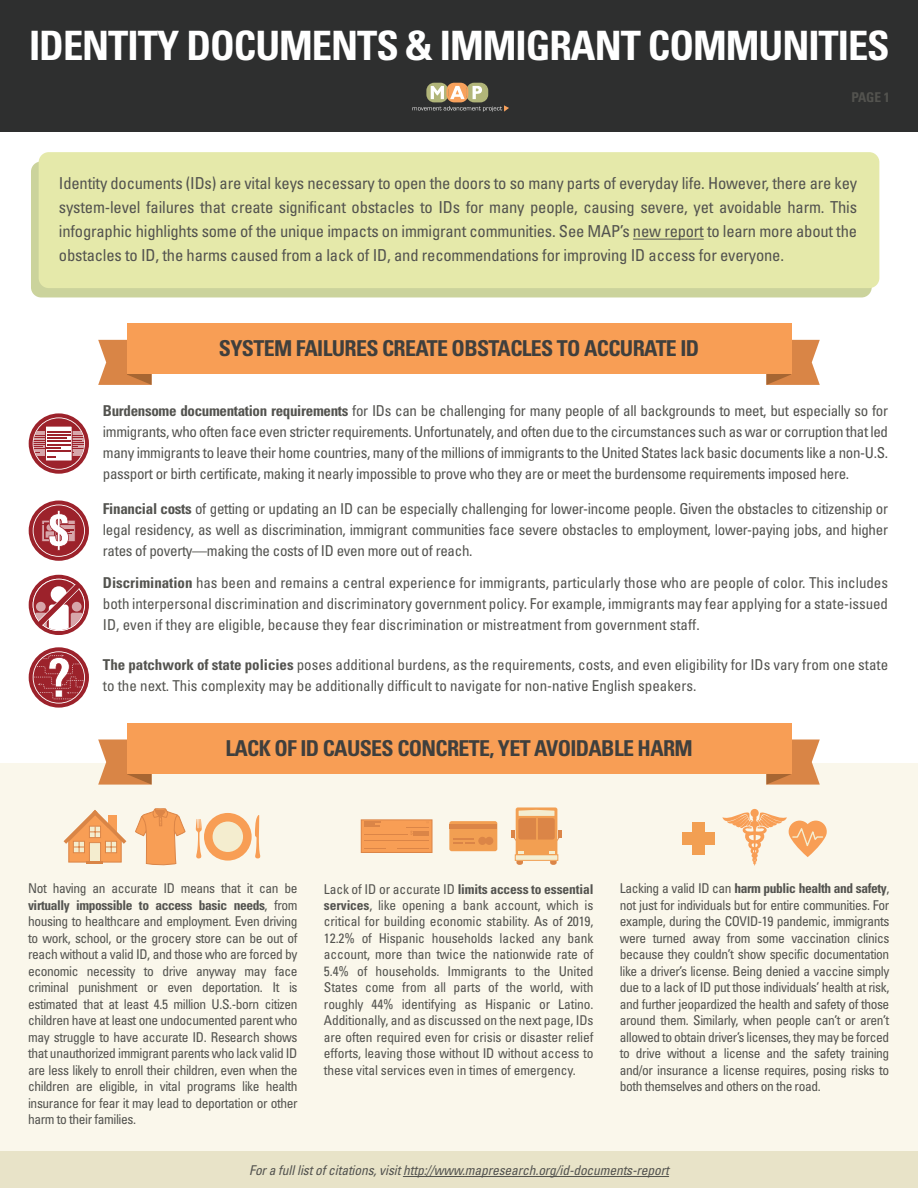
<style>
.page{position:relative;width:918px;height:1188px;background:#fff}
.page>*{position:absolute;margin:0;border:0;box-sizing:border-box;transform-origin:0 0}
.t1{font:700 condensed 40.5px "Univers";letter-spacing:-.025em;color:#fff}
.t2{font:700 condensed 21.9px "Univers";letter-spacing:-.03em;color:#3f3f3d}
.t3{font:condensed 16.5px/24px "Univers";letter-spacing:-.01em;color:#53534f;text-align:justify}
.t4{font:condensed 15px/21px "Univers";color:#53534f;text-align:justify}
.t5{font:condensed 13.5px/16.5px "Univers";letter-spacing:-.03em;color:#53534f;text-align:justify}
.t6{font:italic condensed 13.5px "Univers";letter-spacing:-.01em;color:#53534f}
.t7{font:700 condensed 13.5px "Univers";color:#53534f}
.s1{font-weight:700}
</style>
<div class="page">
<div style="left:0;top:763px;width:918px;height:425px;background:#faf7eb"></div>
<div style="left:0;top:0;width:918px;height:132px;background:#2e2f2f"></div>
<svg style="left:98px;top:340px;width:54px;height:45px"></svg>
<svg style="left:766px;top:340px;width:54px;height:45px"></svg>
<div style="left:127px;top:324px;width:664px;height:50px;background:#f89e55"></div>
<svg style="left:98px;top:740px;width:54px;height:45px"></svg>
<svg style="left:766px;top:740px;width:54px;height:45px"></svg>
<div style="left:127px;top:723px;width:664px;height:51px;background:#f89e55"></div>
<svg style="left:413px;top:83px;width:96px;height:29px"></svg>
<div style="left:31px;top:162px;width:841px;height:135px;background:#cbd39c;border-radius:10px"></div>
<div style="left:39px;top:152px;width:840px;height:136px;background:#e5e9aa;border-radius:10px"></div>
<hr style="left:633px;top:239px;width:71px;height:1px;background:#53534f">
<svg style="left:29px;top:413px;width:60px;height:61px"></svg>
<svg style="left:33px;top:417px;width:52px;height:53px"></svg>
<div style="left:34px;top:418px;width:50px;height:51px;background:#9c222b;border-radius:50%"></div>
<svg style="left:47px;top:428px;width:24px;height:31px"></svg>
<div style="left:45px;top:426px;width:28px;height:35px;border:1px solid #9c222b"></div>
<svg style="left:34px;top:432px;width:50px;height:26px"></svg>
<svg style="left:29px;top:501px;width:60px;height:60px"></svg>
<svg style="left:33px;top:505px;width:52px;height:52px"></svg>
<div style="left:34px;top:505px;width:50px;height:51px;background:#9c222b;border-radius:50%"></div>
<svg style="left:41px;top:510px;width:35px;height:41px"></svg>
<svg style="left:29px;top:575px;width:60px;height:60px"></svg>
<svg style="left:33px;top:579px;width:52px;height:52px"></svg>
<div style="left:34px;top:580px;width:50px;height:50px;background:#9c222b;border-radius:50%"></div>
<svg style="left:36px;top:582px;width:46px;height:48px"></svg>
<svg style="left:29px;top:647px;width:60px;height:61px"></svg>
<svg style="left:33px;top:651px;width:52px;height:53px"></svg>
<svg style="left:34px;top:652px;width:50px;height:51px"></svg>
<svg style="left:34px;top:654px;width:50px;height:45px"></svg>
<svg style="left:135px;top:808px;width:51px;height:58px"></svg>
<div style="left:204px;top:813px;width:48px;height:48px;background:#f89e55;border-radius:50%"></div>
<div style="left:213px;top:822px;width:30px;height:30px;background:#f4edcf;border-radius:50%"></div>
<svg style="left:255px;top:815px;width:5px;height:44px"></svg>
<svg style="left:196px;top:819px;width:6px;height:40px"></svg>
<svg style="left:64px;top:810px;width:62px;height:53px"></svg>
<hr style="left:87px;top:861px;width:16px;height:3px;background:#d98546">
<svg style="left:511px;top:831px;width:5px;height:11px"></svg>
<svg style="left:557px;top:831px;width:5px;height:11px"></svg>
<div style="left:516px;top:807px;width:41px;height:53px;background:#f29f52;border-radius:2px"></div>
<div style="left:519px;top:811px;width:35px;height:5px;background:#f4edcf"></div>
<div style="left:518px;top:818px;width:37px;height:22px;background:#db8547;border-radius:2px"></div>
<div style="left:515px;top:855px;width:43px;height:5px;background:#f4edcf"></div>
<div style="left:515px;top:854px;width:43px;height:7px;border:1px solid #f19f52"></div>
<svg style="left:536px;top:818px;width:1px;height:22px"></svg>
<svg style="left:516px;top:851px;width:8px;height:14px"></svg>
<svg style="left:549px;top:851px;width:8px;height:14px"></svg>
<div style="left:449px;top:821px;width:48px;height:30px;background:#f29f52;border-radius:2px"></div>
<div style="left:449px;top:824px;width:48px;height:5px;background:#db8547"></div>
<hr style="left:453px;top:838px;width:20px;height:2px;background:#db8547">
<svg style="left:453px;top:842px;width:21px;height:2px"></svg>
<div style="left:478px;top:837px;width:8px;height:8px;background:#db8547;border-radius:50%"></div>
<div style="left:485px;top:837px;width:8px;height:8px;background:#db8547;border-radius:50%"></div>
<div style="left:361px;top:820px;width:71px;height:32px;background:#f89e55"></div>
<div style="left:361px;top:820px;width:71px;height:33px;border:1px solid #db8547"></div>
<hr style="left:364px;top:835px;width:44px;height:1px;background:#db8547">
<svg style="left:364px;top:822px;width:17px;height:5px"></svg>
<hr style="left:398px;top:848px;width:31px;height:1px;background:#db8547">
<svg style="left:364px;top:848px;width:22px;height:1px"></svg>
<hr style="left:364px;top:840px;width:65px;height:1px;background:#db8547">
<svg style="left:406px;top:827px;width:23px;height:8px"></svg>
<svg style="left:722px;top:809px;width:105px;height:57px"></svg>
<div style="left:682px;top:833px;width:33px;height:12px;background:#f29f52"></div>
<div style="left:693px;top:823px;width:12px;height:32px;background:#f29f52"></div>
<div style="left:0;top:1152px;width:918px;height:36px;background:#e8e3c8"></div>
<hr style="left:403px;top:1176px;width:266px;height:1px;background:#53534f">
<h1 class="t1" style="left:29px;top:21px;width:862px">IDENTITY DOCUMENTS &amp; IMMIGRANT COMMUNITIES</h1>
<p class="t7" style="left:852px;top:89px;width:40px">PAGE 1</p>
<p class="t3" style="left:59px;top:171px;width:800px">Identity documents (IDs) are vital keys necessary to open the doors to so many parts of everyday life. However, there are key system-level failures that create significant obstacles to IDs for many people, causing severe, yet avoidable harm. This infographic highlights some of the unique impacts on immigrant communities. See MAP’s new report to learn more about the obstacles to ID, the harms caused from a lack of ID, and recommendations for improving ID access for everyone.</p>
<h2 class="t2" style="left:219px;top:335px;width:482px">SYSTEM FAILURES CREATE OBSTACLES TO ACCURATE ID</h2>
<p class="t4" style="left:103px;top:400px;width:787px"><span class="s1">Burdensome documentation requirements</span> for IDs can be challenging for many people of all backgrounds to meet, but especially so for immigrants, who often face even stricter requirements. Unfortunately, and often due to the circumstances such as war or corruption that led many immigrants to leave their home countries, many of the millions of immigrants to the United States lack basic documents like a non-U.S. passport or birth certificate, making it nearly impossible to prove who they are or meet the burdensome requirements imposed here.</p>
<p class="t4" style="left:103px;top:498px;width:787px"><span class="s1">Financial costs</span> of getting or updating an ID can be especially challenging for lower-income people. Given the obstacles to citizenship or legal residency, as well as discrimination, immigrant communities face severe obstacles to employment, lower-paying jobs, and higher rates of poverty—making the costs of ID even more out of reach.</p>
<p class="t4" style="left:103px;top:572px;width:787px"><span class="s1">Discrimination</span> has been and remains a central experience for immigrants, particularly those who are people of color. This includes both interpersonal discrimination and discriminatory government policy. For example, immigrants may fear applying for a state-issued ID, even if they are eligible, because they fear discrimination or mistreatment from government staff.</p>
<p class="t4" style="left:103px;top:654px;width:787px"><span class="s1">The patchwork of state policies</span> poses additional burdens, as the requirements, costs, and even eligibility for IDs vary from one state to the next. This complexity may be additionally difficult to navigate for non-native English speakers.</p>
<h2 class="t2" style="left:225px;top:734px;width:469px">LACK OF ID CAUSES CONCRETE, YET AVOIDABLE HARM</h2>
<p class="t5" style="left:28px;top:880px;width:271px">Not having an accurate ID means that it can be <span class="s1">virtually impossible to access basic needs</span>, from housing to healthcare and employment. Even driving to work, school, or the grocery store can be out of reach without a valid ID, and those who are forced by economic necessity to drive anyway may face criminal punishment or even deportation. It is estimated that at least 4.5 million U.S.-born citizen children have at least one undocumented parent who may struggle to have accurate ID. Research shows that unauthorized immigrant parents who lack valid ID are less likely to enroll their children, even when the children are eligible, in vital programs like health insurance for fear it may lead to deportation or other harm to their families.</p>
<p class="t5" style="left:324px;top:880px;width:271px">Lack of ID or accurate ID <span class="s1">limits access to essential services</span>, like opening a bank account, which is critical for building economic stability. As of 2019, 12.2% of Hispanic households lacked any bank account, more than twice the nationwide rate of 5.4% of households. Immigrants to the United States come from all parts of the world, with roughly 44% identifying as Hispanic or Latino.<br>Additionally, and as discussed on the next page, IDs are often required even for crisis or disaster relief efforts, leaving those without ID without access to these vital services even in times of emergency.</p>
<p class="t5" style="left:620px;top:880px;width:271px">Lacking a valid ID can <span class="s1">harm public health and safety</span>, not just for individuals but for entire communities. For example, during the COVID-19 pandemic, immigrants were turned away from some vaccination clinics because they couldn’t show specific documentation like a driver’s license. Being denied a vaccine simply due to a lack of ID put those individuals’ health at risk, and further jeopardized the health and safety of those around them. Similarly, when people can’t or aren’t allowed to obtain driver’s licenses, they may be forced to drive without a license and the safety training and/or insurance a license requires, posing risks to both themselves and others on the road.</p>
<p class="t6" style="left:249px;top:1162px;width:421px">For a full list of citations, visit http://www.mapresearch.org/id-documents-report</p>
</div>
